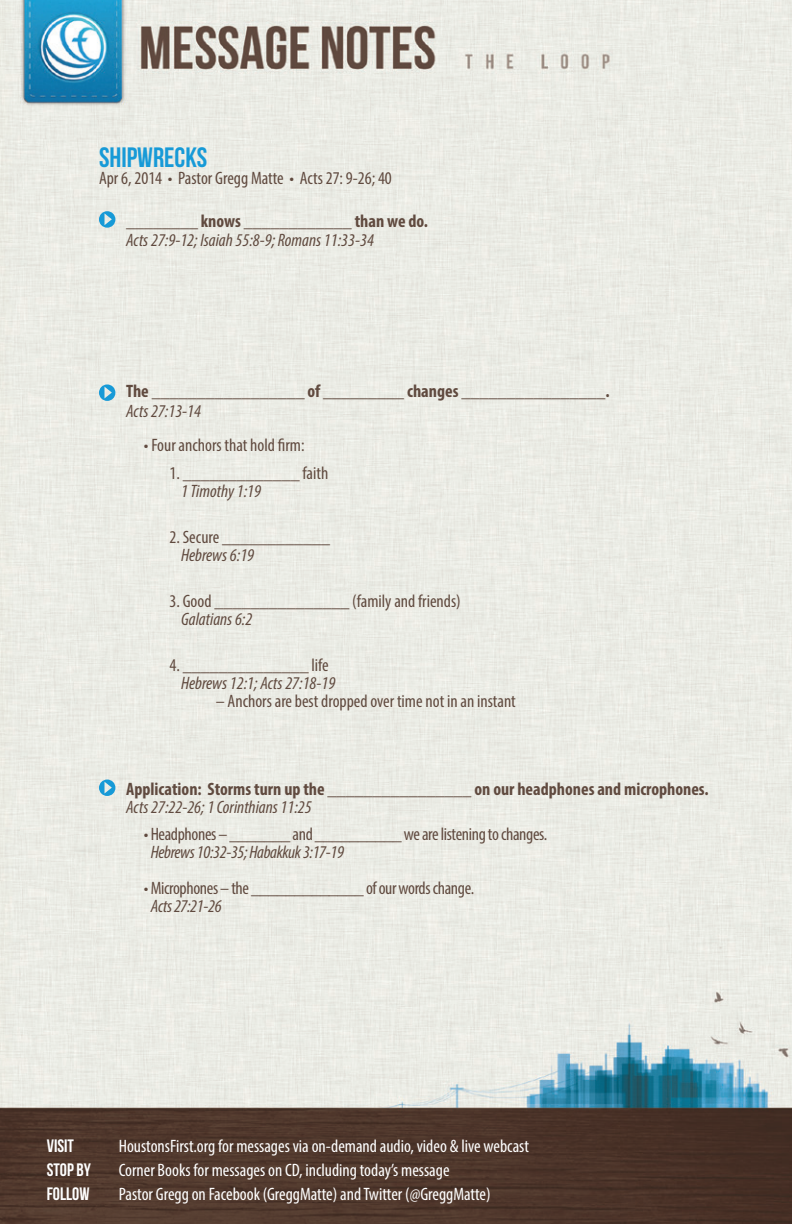
<style>
.page{position:relative;width:792px;height:1224px;background:#fff}
.page>*{position:absolute;margin:0;border:0;box-sizing:border-box;transform-origin:0 0}
.t1{font:28px "Bebas Neue";color:#179ad7}
.t2{font:condensed 18px "Myriad Pro";color:#604a3f}
.t3{font:condensed 18px "Myriad Pro";color:#fff}
.t4{font:700 condensed 18px "Myriad Pro";color:#604a3f}
.t5{font:italic condensed 18px "Myriad Pro";color:#604a3f}
.t6{font:condensed 18px "Myriad Pro";letter-spacing:-.02em;color:#604a3f}
.t7{font:italic condensed 18px "Myriad Pro";letter-spacing:-.02em;color:#604a3f}
.t8{font:18px "Bebas Neue";color:#fff}
.s1{font-style:italic}
</style>
<div class="page">
<img style="left:0;top:0;width:792px;height:1224px">
<svg style="left:99px;top:211px;width:16px;height:17px"></svg>
<svg style="left:99px;top:384px;width:16px;height:17px"></svg>
<svg style="left:99px;top:780px;width:16px;height:16px"></svg>
<h1 class="t1" style="left:99px;top:142px;width:110px">SHIPWRECKS</h1>
<p class="t2" style="left:99px;top:167px;width:294px">Apr 6, 2014 • Pastor Gregg Matte • Acts 27: 9-26; 40</p>
<p class="t4" style="left:126px;top:210px;width:303px">________ knows ____________ than we do.</p>
<p class="t5" style="left:126px;top:229px;width:249px">Acts 27:9-12; Isaiah 55:8-9; Romans 11:33-34</p>
<p class="t4" style="left:126px;top:379px;width:485px">The _________________ of _________ changes ________________.</p>
<p class="t5" style="left:126px;top:400px;width:77px">Acts 27:13-14</p>
<p class="t2" style="left:144px;top:434px;width:162px">• Four anchors that hold firm:</p>
<p class="t2" style="left:169px;top:462px;width:160px">1. _____________ faith</p>
<p class="t5" style="left:181px;top:480px;width:82px">1 Timothy 1:19</p>
<p class="t2" style="left:169px;top:526px;width:162px">2. Secure ____________</p>
<p class="t5" style="left:181px;top:544px;width:75px">Hebrews 6:19</p>
<p class="t2" style="left:169px;top:590px;width:293px">3. Good _______________ (family and friends)</p>
<p class="t5" style="left:181px;top:608px;width:73px">Galatians 6:2</p>
<p class="t2" style="left:169px;top:654px;width:161px">4. ______________ life</p>
<p class="t5" style="left:181px;top:672px;width:156px">Hebrews 12:1; Acts 27:18-19</p>
<p class="t2" style="left:216px;top:690px;width:301px"><span class="s1">–</span> Anchors are best dropped over time not in an instant</p>
<p class="t4" style="left:126px;top:778px;width:584px">Application: Storms turn up the ________________ on our headphones and microphones.</p>
<p class="t5" style="left:126px;top:796px;width:187px">Acts 27:22-26; 1 Corinthians 11:25</p>
<p class="t6" style="left:144px;top:823px;width:405px">• Headphones – _______ and __________ we are listening to changes.</p>
<p class="t7" style="left:151px;top:841px;width:195px">Hebrews 10:32-35; Habakkuk 3:17-19</p>
<p class="t6" style="left:144px;top:877px;width:332px">• Microphones – the _____________ of our words change.</p>
<p class="t7" style="left:151px;top:895px;width:72px">Acts 27:21-26</p>
<p class="t8" style="left:47px;top:1136px;width:29px">VISIT</p>
<p class="t3" style="left:119px;top:1135px;width:412px">HoustonsFirst.org for messages via on-demand audio, video &amp; live webcast</p>
<p class="t8" style="left:47px;top:1160px;width:46px">STOP BY</p>
<p class="t3" style="left:119px;top:1159px;width:332px">Corner Books for messages on CD, including today’s message</p>
<p class="t8" style="left:47px;top:1184px;width:44px">FOLLOW</p>
<p class="t3" style="left:119px;top:1183px;width:373px">Pastor Gregg on Facebook (GreggMatte) and Twitter (@GreggMatte)</p>
</div>
